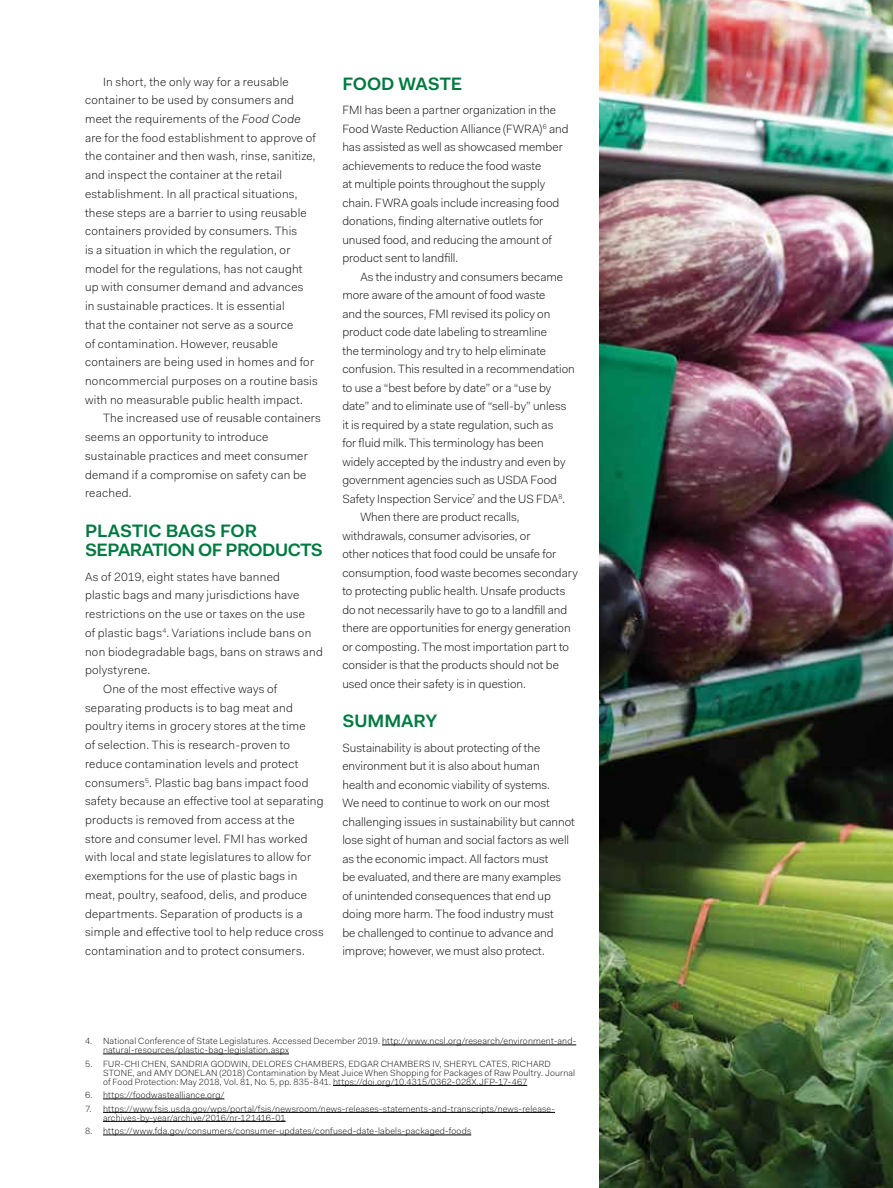
<style>
.page{position:relative;width:893px;height:1188px;background:#fff}
.page>*{position:absolute;margin:0;border:0;box-sizing:border-box;transform-origin:0 0}
.t1{font:600 18px/18.8px "Fakt Pro";letter-spacing:-.025em;color:#007940}
.t2{font:600 18px "Fakt Pro";color:#007940}
.t3{font:300 12px/18.8px "Fakt Pro";letter-spacing:.01em;color:#000}
.t4{font:300 9px/9px "Fakt Pro";letter-spacing:.02em;color:#000}
.s1{font-style:italic}
</style>
<div class="page">
<img style="left:600px;top:0;width:293px;height:1188px">
<hr style="left:382px;top:1045px;width:194px;height:1px;background:#000">
<hr style="left:103px;top:1054px;width:186px;height:1px;background:#000">
<hr style="left:333px;top:1085px;width:194px;height:1px;background:#000">
<hr style="left:103px;top:1099px;width:121px;height:1px;background:#000">
<hr style="left:103px;top:1112px;width:452px;height:1px;background:#000">
<hr style="left:103px;top:1121px;width:183px;height:1px;background:#000">
<hr style="left:103px;top:1135px;width:368px;height:1px;background:#000">
<p class="t3" style="left:85px;top:72px;width:234px;text-indent:18px">In short, the only way for a reusable container to be used by consumers and meet the requirements of the <span class="s1">Food Code </span>are for the food establishment to approve of the container and then wash, rinse, sanitize, and inspect the container at the retail establishment. In all practical situations, these steps are a barrier to using reusable containers provided by consumers. This<br>is a situation in which the regulation, or model for the regulations, has not caught up with consumer demand and advances<br>in sustainable practices. It is essential<br>that the container not serve as a source<br>of contamination. However, reusable containers are being used in homes and for noncommercial purposes on a routine basis with no measurable public health impact.</p>
<p class="t3" style="left:85px;top:409px;width:237px;text-indent:18px">The increased use of reusable containers seems an opportunity to introduce sustainable practices and meet consumer demand if a compromise on safety can be reached.</p>
<h1 class="t1" style="left:85px;top:522px;width:239px">PLASTIC BAGS FOR<br>SEPARATION OF PRODUCTS</h1>
<p class="t3" style="left:85px;top:567px;width:196px">As of 2019, eight states have banned</p>
<p class="t3" style="left:85px;top:586px;width:216px">plastic bags and many jurisdictions have</p>
<p class="t3" style="left:85px;top:604px;width:222px">restrictions on the use or taxes on the use</p>
<p class="t3" style="left:85px;top:623px;width:228px">of plastic bags<sup>4</sup>. Variations include bans on</p>
<p class="t3" style="left:85px;top:642px;width:239px">non biodegradable bags, bans on straws and</p>
<p class="t3" style="left:85px;top:661px;width:67px">polystyrene.</p>
<p class="t3" style="left:103px;top:679px;width:176px">One of the most effective ways of</p>
<p class="t3" style="left:85px;top:698px;width:209px">separating products is to bag meat and</p>
<p class="t3" style="left:85px;top:717px;width:222px">poultry items in grocery stores at the time</p>
<p class="t3" style="left:85px;top:736px;width:206px">of selection. This is research-proven to</p>
<p class="t3" style="left:85px;top:754px;width:215px">reduce contamination levels and protect</p>
<p class="t3" style="left:85px;top:773px;width:225px">consumers<sup>5</sup>. Plastic bag bans impact food</p>
<p class="t3" style="left:85px;top:792px;width:240px">safety because an effective tool at separating</p>
<p class="t3" style="left:85px;top:810px;width:211px">products is removed from access at the</p>
<p class="t3" style="left:85px;top:829px;width:224px">store and consumer level. FMI has worked</p>
<p class="t3" style="left:85px;top:848px;width:228px">with local and state legislatures to allow for</p>
<p class="t3" style="left:85px;top:867px;width:214px">exemptions for the use of plastic bags in</p>
<p class="t3" style="left:85px;top:885px;width:224px">meat, poultry, seafood, delis, and produce</p>
<p class="t3" style="left:85px;top:904px;width:219px">departments. Separation of products is a</p>
<p class="t3" style="left:85px;top:923px;width:240px">simple and effective tool to help reduce cross</p>
<p class="t3" style="left:85px;top:942px;width:221px">contamination and to protect consumers.</p>
<h1 class="t2" style="left:342px;top:72px;width:121px">FOOD WASTE</h1>
<p class="t3" style="left:342px;top:101px;width:228px">FMI has been a partner organization in the Food Waste Reduction Alliance (FWRA)<sup>6</sup> and has assisted as well as showcased member achievements to reduce the food waste<br>at multiple points throughout the supply chain. FWRA goals include increasing food donations, finding alternative outlets for unused food, and reducing the amount of product sent to landfill.</p>
<p class="t3" style="left:360px;top:267px;width:204px">As the industry and consumers became</p>
<p class="t3" style="left:342px;top:286px;width:205px">more aware of the amount of food waste</p>
<p class="t3" style="left:342px;top:304px;width:210px">and the sources, FMI revised its policy on</p>
<p class="t3" style="left:342px;top:323px;width:206px">product code date labeling to streamline</p>
<p class="t3" style="left:342px;top:341px;width:205px">the terminology and try to help eliminate</p>
<p class="t3" style="left:342px;top:360px;width:234px">confusion. This resulted in a recommendation</p>
<p class="t3" style="left:342px;top:378px;width:210px">to use a “best before by date” or a “use by</p>
<p class="t3" style="left:342px;top:397px;width:226px">date” and to eliminate use of “sell-by” unless</p>
<p class="t3" style="left:342px;top:415px;width:212px">it is required by a state regulation, such as</p>
<p class="t3" style="left:342px;top:434px;width:203px">for fluid milk. This terminology has been</p>
<p class="t3" style="left:342px;top:452px;width:225px">widely accepted by the industry and even by</p>
<p class="t3" style="left:342px;top:471px;width:216px">government agencies such as USDA Food</p>
<p class="t3" style="left:342px;top:489px;width:224px">Safety Inspection Service<sup>7</sup> and the US FDA<sup>8</sup>.</p>
<p class="t3" style="left:360px;top:508px;width:161px">When there are product recalls,</p>
<p class="t3" style="left:342px;top:526px;width:190px">withdrawals, consumer advisories, or</p>
<p class="t3" style="left:342px;top:545px;width:215px">other notices that food could be unsafe for</p>
<p class="t3" style="left:342px;top:563px;width:237px">consumption, food waste becomes secondary</p>
<p class="t3" style="left:342px;top:582px;width:225px">to protecting public health. Unsafe products</p>
<p class="t3" style="left:342px;top:600px;width:227px">do not necessarily have to go to a landfill and</p>
<p class="t3" style="left:342px;top:619px;width:230px">there are opportunities for energy generation</p>
<p class="t3" style="left:342px;top:637px;width:228px">or composting. The most importation part to</p>
<p class="t3" style="left:342px;top:656px;width:218px">consider is that the products should not be</p>
<p class="t3" style="left:342px;top:674px;width:185px">used once their safety is in question.</p>
<h1 class="t2" style="left:342px;top:709px;width:97px">SUMMARY</h1>
<p class="t3" style="left:342px;top:738px;width:234px">Sustainability is about protecting of the environment but it is also about human<br>health and economic viability of systems.<br>We need to continue to work on our most challenging issues in sustainability but cannot lose sight of human and social factors as well as the economic impact. All factors must<br>be evaluated, and there are many examples<br>of unintended consequences that end up doing more harm. The food industry must<br>be challenged to continue to advance and improve; however, we must also protect.</p>
<p class="t4" style="left:103px;top:1036px;width:475px;text-indent:-18px">4. National Conference of State Legislatures. Accessed December 2019. http://www.ncsl.org/research/environment-and&shy;natural-resources/plastic-bag-legislation.aspx</p>
<p class="t4" style="left:103px;top:1059px;width:474px;text-indent:-18px">5. FUR-CHI CHEN, SANDRIA GODWIN, DELORES CHAMBERS, EDGAR CHAMBERS IV, SHERYL CATES, RICHARD<br>STONE, and AMY DONELAN (2018) Contamination by Meat Juice When Shopping for Packages of Raw Poultry. Journal of Food Protection: May 2018, Vol. 81, No. 5, pp. 835-841. https://doi.org/10.4315/0362-028X.JFP-17-467</p>
<p class="t4" style="left:85px;top:1090px;width:141px">6. https://foodwastealliance.org/</p>
<p class="t4" style="left:103px;top:1104px;width:453px;text-indent:-18px">7. https://www.fsis.usda.gov/wps/portal/fsis/newsroom/news-releases-statements-and-transcripts/news-release&shy;archives-by-year/archive/2016/nr-121416-01</p>
<p class="t4" style="left:85px;top:1126px;width:388px">8. https://www.fda.gov/consumers/consumer-updates/confused-date-labels-packaged-foods</p>
</div>
